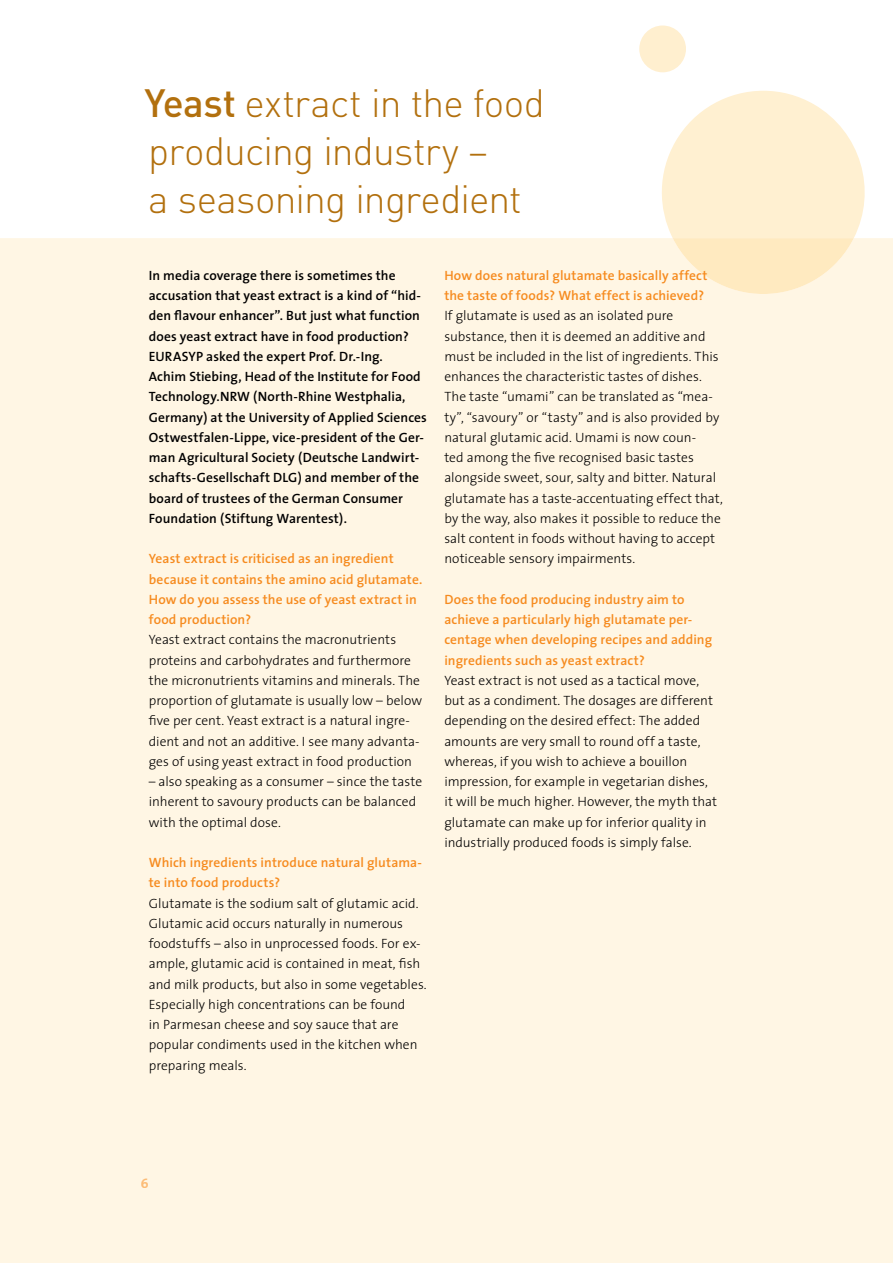
<style>
.page{position:relative;width:893px;height:1263px;background:#fff}
.page>*{position:absolute;margin:0;border:0;box-sizing:border-box;transform-origin:0 0}
.t1{font:300 39px/48px "DIN";letter-spacing:-.02em;color:#b2700e}
.t2{font:300 13.5px/20.2px "The Sans";color:#000}
.t3{font:600 13.5px/20.2px "The Sans";letter-spacing:.01em;color:#000}
.t4{font:600 13.5px/20.2px "The Sans";letter-spacing:.005em;color:#f68b1f}
.t5{font:700 13.5px "The Sans";color:#f68b1f}
.s1{font-weight:500}
</style>
<div class="page">
<div style="left:0;top:238px;width:893px;height:1025px;background:#fff6e4"></div>
<div style="left:142px;top:1178px;width:6px;height:10px;background:#fff6e4"></div>
<svg style="left:658px;top:91px;width:220px;height:203px"></svg>
<div style="left:639px;top:26px;width:47px;height:46px;background:#ffefcf;border-radius:50%"></div>
<h1 class="t1" style="left:144px;top:79px;width:402px"><span class="s1">Yeast</span> extract in the food producing industry –<br>a seasoning ingredient</h1>
<p class="t3" style="left:149px;top:265px;width:280px">In media coverage there is sometimes the accusation that yeast extract is a kind of “hid&shy;den flavour enhancer”. But just what function does yeast extract have in food production?<br>EURASYP asked the expert Prof. Dr.-Ing.<br>Achim Stiebing, Head of the Institute for Food Technology.NRW (North-Rhine Westphalia, Germany) at the University of Applied Sciences Ostwestfalen-Lippe, vice-president of the Ger&shy;man Agricultural Society (Deutsche Landwirt&shy;schafts-Gesellschaft DLG) and member of the board of trustees of the German Consumer Foundation (Stiftung Warentest).</p>
<p class="t4" style="left:149px;top:548px;width:275px">Yeast extract is criticised as an ingredient because it contains the amino acid glutamate.<br>How do you assess the use of yeast extract in food production?</p>
<p class="t2" style="left:149px;top:629px;width:275px">Yeast extract contains the macronutrients proteins and carbohydrates and furthermore the micronutrients vitamins and minerals. The proportion of glutamate is usually low – below five per cent. Yeast extract is a natural ingre&shy;dient and not an additive. I see many advanta&shy;ges of using yeast extract in food production</p>
<p class="t2" style="left:149px;top:771px;width:275px">– also speaking as a consumer – since the taste inherent to savoury products can be balanced with the optimal dose.</p>
<p class="t4" style="left:149px;top:852px;width:275px">Which ingredients introduce natural glutama&shy;te into food products?</p>
<p class="t2" style="left:149px;top:892px;width:279px">Glutamate is the sodium salt of glutamic acid.<br>Glutamic acid occurs naturally in numerous foodstuffs – also in unprocessed foods. For ex&shy;ample, glutamic acid is contained in meat, fish and milk products, but also in some vegetables.<br>Especially high concentrations can be found<br>in Parmesan cheese and soy sauce that are popular condiments used in the kitchen when preparing meals.</p>
<p class="t4" style="left:444px;top:265px;width:265px">How does natural glutamate basically affect the taste of foods? What effect is achieved?</p>
<p class="t2" style="left:444px;top:305px;width:280px">If glutamate is used as an isolated pure substance, then it is deemed an additive and must be included in the list of ingredients. This enhances the characteristic tastes of dishes.<br>The taste “umami” can be translated as “mea&shy;ty”, “savoury” or “tasty” and is also provided by natural glutamic acid. Umami is now coun-<br>ted among the five recognised basic tastes alongside sweet, sour, salty and bitter. Natural glutamate has a taste-accentuating effect that, by the way, also makes it possible to reduce the salt content in foods without having to accept noticeable sensory impairments.</p>
<p class="t4" style="left:444px;top:589px;width:269px">Does the food producing industry aim to achieve a particularly high glutamate per&shy;centage when developing recipes and adding ingredients such as yeast extract?</p>
<p class="t2" style="left:444px;top:670px;width:274px">Yeast extract is not used as a tactical move, but as a condiment. The dosages are different depending on the desired effect: The added amounts are very small to round off a taste, whereas, if you wish to achieve a bouillon impression, for example in vegetarian dishes, it will be much higher. However, the myth that glutamate can make up for inferior quality in industrially produced foods is simply false.</p>
<p class="t5" style="left:141px;top:1172px;width:9px">6</p>
</div>
